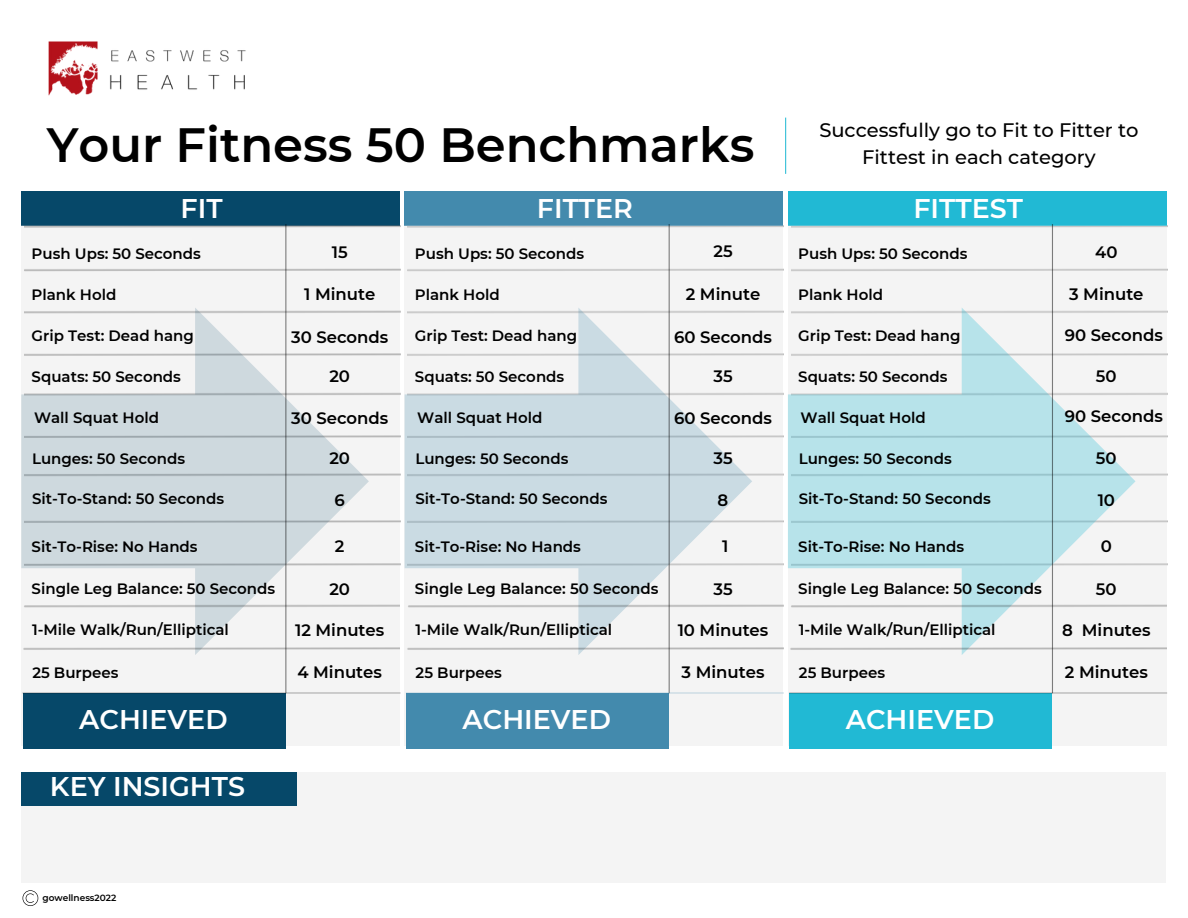
<style>
.page{position:relative;width:1188px;height:918px;background:#fff}
.page>*{position:absolute;margin:0;border:0;box-sizing:border-box;transform-origin:0 0}
.t1{font:600 48px "Montserrat";color:#000}
.t2{font:600 27px "Montserrat";color:#fff}
.t3{font:500 19.5px/27px "Montserrat";color:#000;text-align:center}
.t4{font:600 16.5px "Montserrat";color:#000}
.t5{font:600 15px "Montserrat";color:#000}
.t6{font:600 9px "Montserrat";color:#000}
</style>
<div class="page">
<div style="left:21px;top:192px;width:379px;height:33px;background:#064869"></div>
<div style="left:21px;top:225px;width:379px;height:521px;background:#f4f4f4"></div>
<div style="left:21px;top:772px;width:1145px;height:110px;background:#f4f4f4"></div>
<img style="left:25px;top:225px;width:375px;height:340px">
<svg style="left:21px;top:308px;width:348px;height:265px;fill:#ced9de"></svg>
<div style="left:23px;top:693px;width:262px;height:55px;background:#064869"></div>
<div style="left:21px;top:772px;width:276px;height:34px;background:#064869"></div>
<img style="left:23px;top:573px;width:377px;height:108px">
<hr style="left:285px;top:224px;width:1px;height:469px;background:#000">
<hr style="left:23px;top:692px;width:378px;height:2px;background:#000">
<div style="left:405px;top:192px;width:378px;height:33px;background:#438aad"></div>
<div style="left:405px;top:225px;width:378px;height:521px;background:#f4f4f4"></div>
<svg style="left:405px;top:308px;width:347px;height:265px;fill:#cadbe3"></svg>
<div style="left:406px;top:693px;width:263px;height:55px;background:#438aad"></div>
<img style="left:407px;top:573px;width:376px;height:108px">
<hr style="left:669px;top:224px;width:1px;height:469px;background:#000">
<hr style="left:406px;top:692px;width:378px;height:2px;background:#438aad">
<div style="left:788px;top:192px;width:379px;height:33px;background:#21b9d4"></div>
<div style="left:788px;top:225px;width:379px;height:521px;background:#f4f4f4"></div>
<svg style="left:788px;top:308px;width:348px;height:265px;fill:#b7e3ea"></svg>
<div style="left:790px;top:693px;width:262px;height:55px;background:#21b9d4"></div>
<img style="left:790px;top:573px;width:376px;height:82px">
<hr style="left:1052px;top:224px;width:1px;height:469px;background:#000">
<hr style="left:789px;top:692px;width:378px;height:2px;background:#000">
<hr style="left:785px;top:118px;width:1px;height:56px;background:#21b9d4">
<svg style="left:23px;top:890px;width:15px;height:16px"></svg>
<img style="left:48px;top:41px;width:198px;height:55px">
<h1 class="t1" style="left:47px;top:116px;width:709px">Your Fitness 50 Benchmarks</h1>
<h3 class="t3" style="left:819px;top:117px;width:321px">Successfully go to Fit to Fitter to<br>Fittest in each category</h3>
<h2 class="t2" style="left:181px;top:192px;width:44px">FIT</h2>
<h2 class="t2" style="left:513px;top:190px;width:98px">FITTER</h2>
<h2 class="t2" style="left:913px;top:192px;width:111px">FITTEST</h2>
<h2 class="t2" style="left:537px;top:192px;width:98px">FITTER</h2>
<p class="t5" style="left:32px;top:245px;width:171px">Push Ups: 50 Seconds</p>
<p class="t5" style="left:32px;top:285px;width:86px">Plank Hold</p>
<p class="t5" style="left:32px;top:326px;width:164px">Grip Test: Dead hang</p>
<p class="t5" style="left:32px;top:367px;width:151px">Squats: 50 Seconds</p>
<p class="t5" style="left:34px;top:408px;width:127px">Wall Squat Hold</p>
<p class="t5" style="left:32px;top:449px;width:155px">Lunges: 50 Seconds</p>
<p class="t5" style="left:32px;top:490px;width:194px">Sit-To-Stand: 50 Seconds</p>
<p class="t5" style="left:32px;top:537px;width:168px">Sit-To-Rise: No Hands</p>
<p class="t5" style="left:32px;top:580px;width:245px">Single Leg Balance: 50 Seconds</p>
<p class="t5" style="left:32px;top:621px;width:198px">1-Mile Walk/Run/Elliptical</p>
<p class="t5" style="left:32px;top:663px;width:88px">25 Burpees</p>
<h2 class="t2" style="left:79px;top:703px;width:150px">ACHIEVED</h2>
<p class="t4" style="left:332px;top:242px;width:17px">15</p>
<p class="t4" style="left:304px;top:284px;width:73px">1 Minute</p>
<p class="t4" style="left:291px;top:327px;width:99px">30 Seconds</p>
<p class="t4" style="left:329px;top:366px;width:22px">20</p>
<p class="t4" style="left:291px;top:408px;width:99px">30 Seconds</p>
<p class="t4" style="left:329px;top:448px;width:22px">20</p>
<p class="t4" style="left:335px;top:490px;width:12px">6</p>
<p class="t4" style="left:335px;top:536px;width:11px">2</p>
<p class="t4" style="left:329px;top:579px;width:22px">20</p>
<p class="t4" style="left:295px;top:620px;width:91px">12 Minutes</p>
<p class="t4" style="left:297px;top:662px;width:86px">4 Minutes</p>
<h2 class="t2" style="left:50px;top:770px;width:197px">KEY INSIGHTS</h2>
<p class="t5" style="left:415px;top:245px;width:171px">Push Ups: 50 Seconds</p>
<p class="t5" style="left:415px;top:285px;width:86px">Plank Hold</p>
<p class="t5" style="left:415px;top:326px;width:164px">Grip Test: Dead hang</p>
<p class="t5" style="left:415px;top:367px;width:151px">Squats: 50 Seconds</p>
<p class="t5" style="left:417px;top:408px;width:127px">Wall Squat Hold</p>
<p class="t5" style="left:415px;top:449px;width:155px">Lunges: 50 Seconds</p>
<p class="t5" style="left:415px;top:490px;width:194px">Sit-To-Stand: 50 Seconds</p>
<p class="t5" style="left:415px;top:537px;width:168px">Sit-To-Rise: No Hands</p>
<p class="t5" style="left:415px;top:580px;width:245px">Single Leg Balance: 50 Seconds</p>
<p class="t5" style="left:415px;top:621px;width:198px">1-Mile Walk/Run/Elliptical</p>
<p class="t5" style="left:416px;top:663px;width:88px">25 Burpees</p>
<h2 class="t2" style="left:463px;top:703px;width:150px">ACHIEVED</h2>
<p class="t4" style="left:713px;top:241px;width:21px">25</p>
<p class="t4" style="left:686px;top:284px;width:76px">2 Minute</p>
<p class="t4" style="left:674px;top:327px;width:99px">60 Seconds</p>
<p class="t4" style="left:713px;top:366px;width:21px">35</p>
<p class="t4" style="left:674px;top:408px;width:99px">60 Seconds</p>
<p class="t4" style="left:713px;top:448px;width:21px">35</p>
<p class="t4" style="left:718px;top:490px;width:12px">8</p>
<p class="t4" style="left:722px;top:536px;width:8px">1</p>
<p class="t4" style="left:713px;top:579px;width:21px">35</p>
<p class="t4" style="left:678px;top:620px;width:92px">10 Minutes</p>
<p class="t4" style="left:682px;top:662px;width:84px">3 Minutes</p>
<p class="t5" style="left:798px;top:245px;width:171px">Push Ups: 50 Seconds</p>
<p class="t5" style="left:798px;top:285px;width:86px">Plank Hold</p>
<p class="t5" style="left:798px;top:326px;width:164px">Grip Test: Dead hang</p>
<p class="t5" style="left:798px;top:367px;width:151px">Squats: 50 Seconds</p>
<p class="t5" style="left:801px;top:408px;width:127px">Wall Squat Hold</p>
<p class="t5" style="left:799px;top:449px;width:155px">Lunges: 50 Seconds</p>
<p class="t5" style="left:799px;top:490px;width:194px">Sit-To-Stand: 50 Seconds</p>
<p class="t5" style="left:798px;top:537px;width:168px">Sit-To-Rise: No Hands</p>
<p class="t5" style="left:798px;top:580px;width:245px">Single Leg Balance: 50 Seconds</p>
<p class="t5" style="left:799px;top:621px;width:198px">1-Mile Walk/Run/Elliptical</p>
<p class="t5" style="left:799px;top:663px;width:88px">25 Burpees</p>
<h2 class="t2" style="left:846px;top:703px;width:150px">ACHIEVED</h2>
<p class="t4" style="left:1095px;top:242px;width:24px">40</p>
<p class="t4" style="left:1069px;top:284px;width:76px">3 Minute</p>
<p class="t4" style="left:1065px;top:325px;width:99px">90 Seconds</p>
<p class="t4" style="left:1096px;top:366px;width:22px">50</p>
<p class="t4" style="left:1065px;top:406px;width:99px">90 Seconds</p>
<p class="t4" style="left:1096px;top:448px;width:22px">50</p>
<p class="t4" style="left:1098px;top:490px;width:19px">10</p>
<p class="t4" style="left:1101px;top:536px;width:13px">0</p>
<p class="t4" style="left:1096px;top:579px;width:22px">50</p>
<p class="t4" style="left:1062px;top:620px;width:90px">8 Minutes</p>
<p class="t4" style="left:1065px;top:662px;width:84px">2 Minutes</p>
<p class="t6" style="left:42px;top:892px;width:75px">gowellness2022</p>
</div>
